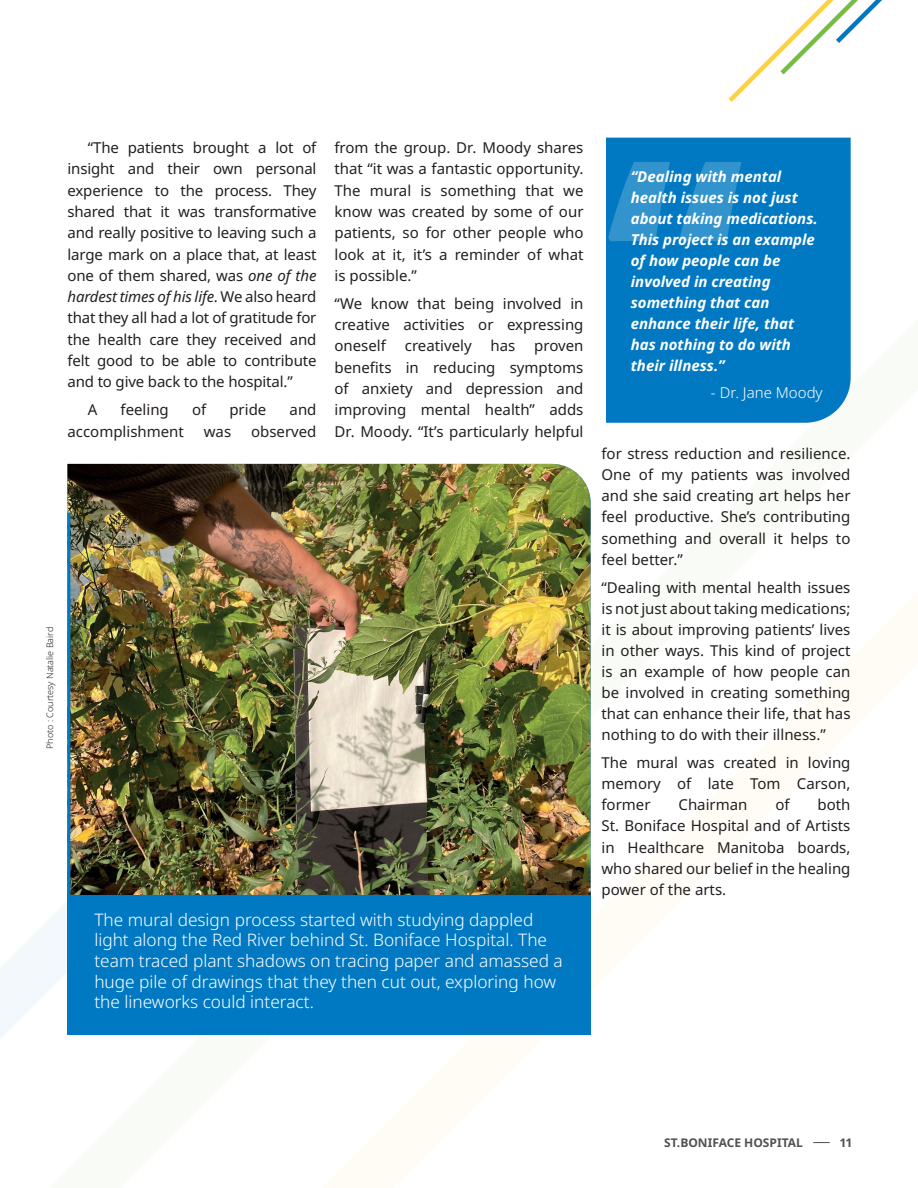
<style>
.page{position:relative;width:918px;height:1188px;background:#fff}
.page>*{position:absolute;margin:0;border:0;box-sizing:border-box;transform-origin:0 0}
.t1{font:800 300px "Noto Sans";color:#fff}
.t2{font:300 17.25px/20.7px "Noto Sans";color:#fff}
.t3{font:15px/21.3px "Noto Sans";color:#231f20;text-align:justify}
.t4{font:italic 700 15px/21px "Noto Sans";color:#fff}
.t5{font:300 15px "Noto Sans";color:#fff}
.t6{font:700 12px "Noto Sans";color:#4f5152}
.t7{font:300 9px "Noto Sans";color:#231f20}
.s1{font-style:italic}
</style>
<div class="page">
<svg style="left:0;top:463px;width:554px;height:575px"></svg>
<svg style="left:728px;top:0;width:154px;height:102px"></svg>
<div style="left:606px;top:138px;width:245px;height:285px;background:#0079c2"></div>
<div style="left:68px;top:892px;width:523px;height:143px;background:#0079c2"></div>
<img style="left:68px;top:464px;width:523px;height:431px">
<hr style="left:67px;top:513px;width:3px;height:522px;background:#0079c2">
<p class="t3" style="left:68px;top:137px;width:251px;text-indent:20px">“The patients brought a lot of insight and their own personal experience to the process. They shared that it was transformative and really positive to leaving such a large mark on a place that, at least one of them shared, was <span class="s1">one of the hardest times of his life</span>. We also heard that they all had a lot of gratitude for the health care they received and felt good to be able to contribute and to give back to the hospital.”</p>
<p class="t3" style="left:88px;top:400px;width:11px">A</p>
<p class="t3" style="left:121px;top:400px;width:50px">feeling</p>
<p class="t3" style="left:192px;top:400px;width:16px">of</p>
<p class="t3" style="left:229px;top:400px;width:38px">pride</p>
<p class="t3" style="left:290px;top:400px;width:28px">and</p>
<p class="t3" style="left:68px;top:421px;width:118px">accomplishment</p>
<p class="t3" style="left:204px;top:421px;width:29px">was</p>
<p class="t3" style="left:251px;top:421px;width:67px">observed</p>
<p class="t3" style="left:334px;top:137px;width:251px">from the group. Dr. Moody shares that “it was a fantastic opportunity.<br>The mural is something that we know was created by some of our patients, so for other people who look at it, it’s a reminder of what is possible.”</p>
<p class="t3" style="left:334px;top:293px;width:251px">“We know that being involved in creative activities or expressing oneself</p>
<p class="t3" style="left:405px;top:336px;width:68px">creatively</p>
<p class="t3" style="left:491px;top:336px;width:26px">has</p>
<p class="t3" style="left:334px;top:336px;width:251px;text-indent:200px">proven benefits in reducing symptoms of anxiety and depression and improving mental health” adds Dr. Moody. “It’s particularly helpful</p>
<p class="t7" style="left:43px;top:749px;width:123px;rotate:-90deg">Photo : Courtesy Natalie Baird</p>
<p class="t2" style="left:94px;top:909px;width:470px">The mural design process started with studying dappled light along the Red River behind St. Boniface Hospital. The team traced plant shadows on tracing paper and amassed a huge pile of drawings that they then cut out, exploring how the lineworks could interact.</p>
<h1 class="t1" style="left:605px;top:48px;width:142px">“</h1>
<p class="t4" style="left:631px;top:166px;width:188px">“Dealing with mental health issues is not just about taking medications.<br>This project is an example of how people can be involved in creating something that can enhance their life, that has nothing to do with their illness.”</p>
<p class="t5" style="left:711px;top:383px;width:113px">- Dr. Jane Moody</p>
<p class="t3" style="left:602px;top:444px;width:251px">for stress reduction and resilience.<br>One of my patients was involved and she said creating art helps her feel productive. She’s contributing something and overall it helps to feel better.”</p>
<p class="t3" style="left:602px;top:577px;width:251px">“Dealing with mental health issues is not just about taking medications; it is about improving patients’ lives in other ways. This kind of project is an example of how people can be involved in creating something that can enhance their life, that has nothing to do with their illness.”</p>
<p class="t3" style="left:602px;top:752px;width:251px">The mural was created in loving memory of late Tom Carson, former</p>
<p class="t3" style="left:679px;top:795px;width:70px">Chairman</p>
<p class="t3" style="left:775px;top:795px;width:16px">of</p>
<p class="t3" style="left:602px;top:795px;width:251px;text-indent:216px">both St. Boniface Hospital and of Artists in Healthcare Manitoba boards, who shared our belief in the healing power of the arts.</p>
<p class="t6" style="left:664px;top:1134px;width:140px">ST.BONIFACE HOSPITAL</p>
<p class="t6" style="left:840px;top:1134px;width:14px">11</p>
</div>
